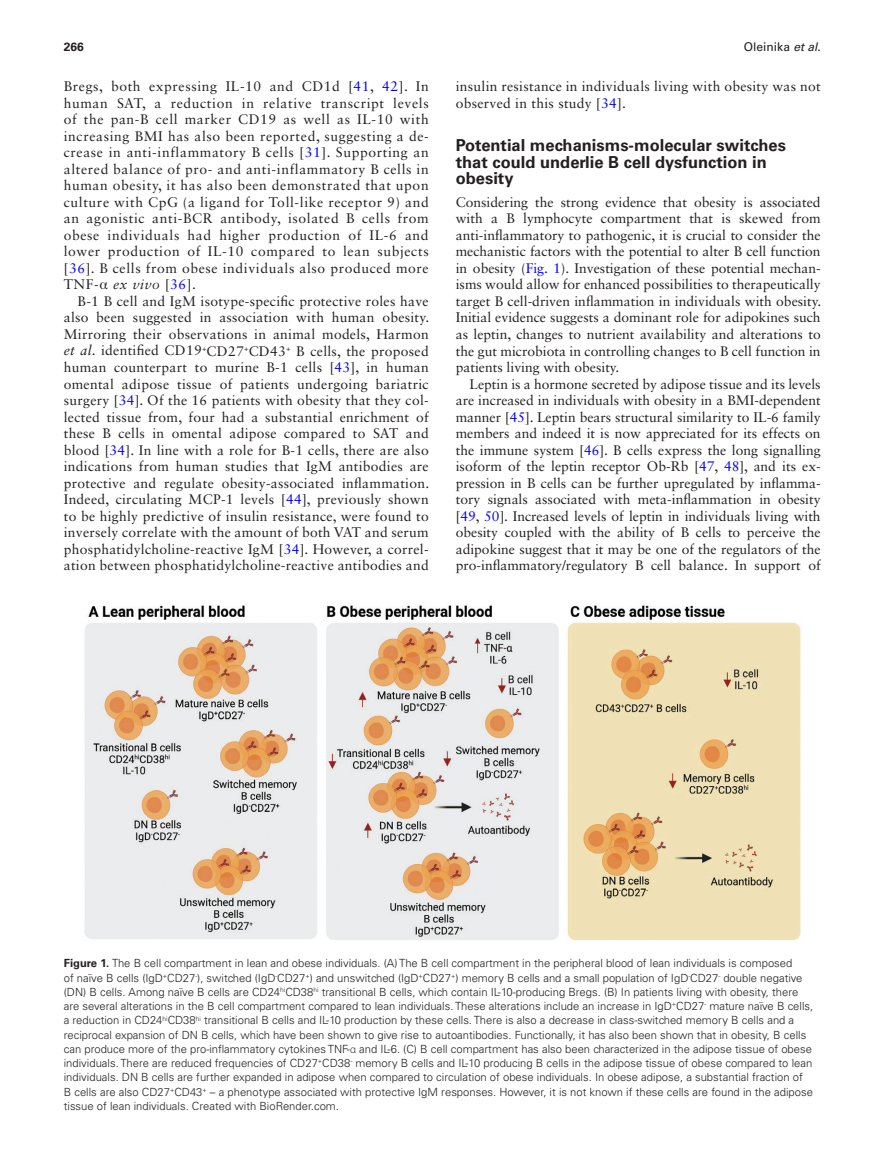
<style>
.page{position:relative;width:893px;height:1174px;background:#fff}
.page>*{position:absolute;margin:0;border:0;box-sizing:border-box;transform-origin:0 0}
.t1{font:700 16.5px/16.5px "Univers LT Std";color:#231f20}
.t2{font:13.8px/16.5px "Sabon LT Std";letter-spacing:.02em;color:#231f20;text-align:justify}
.t3{font:12px "Univers LT Std";color:#231f20}
.t4{font:700 12px "Univers LT Std";color:#231f20}
.t5{font:300 11.25px/14.2px "Univers LT Std";color:#231f20}
.s1{font-style:italic}
.s2{color:#00f}
.s3{font-family:"Gandhari Unicode"}
.s4{font-weight:700}
.s5{font-family:"Myriad Pro"}
</style>
<div class="page">
<img style="left:84px;top:605px;width:717px;height:335px">
<p class="t4" style="left:64px;top:40px;width:22px">266</p>
<p class="t3" style="left:744px;top:40px;width:78px">Oleinika <span class="s1">et al</span>.</p>
<p class="t2" style="left:64px;top:78px;width:366px">Bregs, both expressing IL-10 and CD1d [<span class="s2">41</span>, <span class="s2">42</span>]. In human SAT, a reduction in relative transcript levels of the pan-B cell marker CD19 as well as IL-10 with increasing BMI has also been reported, suggesting a de&shy;crease in anti-inflammatory B cells [<span class="s2">31</span>]. Supporting an altered balance of pro- and anti-inflammatory B cells in human obesity, it has also been demonstrated that upon culture with CpG (a ligand for Toll-like receptor 9) and an agonistic anti-BCR antibody, isolated B cells from obese individuals had higher production of IL-6 and lower production of IL-10 compared to lean subjects [<span class="s2">36</span>]. B cells from obese individuals also produced more TNF-<span class="s3">α</span> <span class="s1">ex vivo</span> [<span class="s2">36</span>].</p>
<p class="t2" style="left:64px;top:293px;width:367px;text-indent:14px">B-1 B cell and IgM isotype-specific protective roles have also been suggested in association with human obesity.<br>Mirroring their observations in animal models, Harmon <span class="s1">et al</span>. identified CD19<sup>+</sup>CD27<sup>+</sup>CD43<sup>+</sup> B cells, the proposed human counterpart to murine B-1 cells [<span class="s2">43</span>], in human omental adipose tissue of patients undergoing bariatric surgery [<span class="s2">34</span>]. Of the 16 patients with obesity that they col&shy;lected tissue from, four had a substantial enrichment of these B cells in omental adipose compared to SAT and blood [<span class="s2">34</span>]. In line with a role for B-1 cells, there are also indications from human studies that IgM antibodies are protective and regulate obesity-associated inflammation.<br>Indeed, circulating MCP-1 levels [<span class="s2">44</span>], previously shown to be highly predictive of insulin resistance, were found to inversely correlate with the amount of both VAT and serum phosphatidylcholine-reactive IgM [<span class="s2">34</span>]. However, a correl&shy;ation between phosphatidylcholine-reactive antibodies and</p>
<p class="t2" style="left:456px;top:78px;width:366px">insulin resistance in individuals living with obesity was not observed in this study [<span class="s2">34</span>].</p>
<p class="t1" style="left:456px;top:137px;width:332px">Potential mechanisms-molecular switches that could underlie B cell dysfunction in obesity</p>
<p class="t2" style="left:456px;top:194px;width:367px">Considering the strong evidence that obesity is associated with a B lymphocyte compartment that is skewed from anti-inflammatory to pathogenic, it is crucial to consider the mechanistic factors with the potential to alter B cell function in obesity (<span class="s2">Fig. 1</span>). Investigation of these potential mechan&shy;isms would allow for enhanced possibilities to therapeutically target B cell-driven inflammation in individuals with obesity.<br>Initial evidence suggests a dominant role for adipokines such as leptin, changes to nutrient availability and alterations to the gut microbiota in controlling changes to B cell function in patients living with obesity.</p>
<p class="t2" style="left:456px;top:375px;width:366px;text-indent:14px">Leptin is a hormone secreted by adipose tissue and its levels are increased in individuals with obesity in a BMI-dependent manner [<span class="s2">45</span>]. Leptin bears structural similarity to IL-6 family members and indeed it is now appreciated for its effects on the immune system [<span class="s2">46</span>]. B cells express the long signalling isoform of the leptin receptor Ob-Rb [<span class="s2">47</span>, <span class="s2">48</span>], and its ex&shy;pression in B cells can be further upregulated by inflamma&shy;tory signals associated with meta-inflammation in obesity [<span class="s2">49</span>, <span class="s2">50</span>]. Increased levels of leptin in individuals living with obesity coupled with the ability of B cells to perceive the adipokine suggest that it may be one of the regulators of the pro-inflammatory/regulatory B cell balance. In support of</p>
<p class="t5" style="left:64px;top:956px;width:751px"><span class="s4">Figure 1.</span> The B cell compartment in lean and obese individuals. (A) The B cell compartment in the peripheral blood of lean individuals is composed<br>of naïve B cells (IgD<sup>+</sup>CD27<sup>-</sup>), switched (IgD<sup>-</sup>CD27<sup>+</sup>) and unswitched (IgD<sup>+</sup>CD27<sup>+</sup>) memory B cells and a small population of IgD<sup>-</sup>CD27<sup>-</sup> double negative (DN) B cells. Among naïve B cells are CD24<sup>hi</sup>CD38<sup>hi</sup> transitional B cells, which contain IL-10-producing Bregs. (B) In patients living with obesity, there are several alterations in the B cell compartment compared to lean individuals. These alterations include an increase in IgD<sup>+</sup>CD27<sup>-</sup> mature naïve B cells, a reduction in CD24<sup>hi</sup>CD38<sup>hi</sup> transitional B cells and IL-10 production by these cells. There is also a decrease in class-switched memory B cells and a reciprocal expansion of DN B cells, which have been shown to give rise to autoantibodies. Functionally, it has also been shown that in obesity, B cells can produce more of the pro-inflammatory cytokines TNF-<span class="s5">α</span> and IL-6. (C) B cell compartment has also been characterized in the adipose tissue of obese individuals. There are reduced frequencies of CD27<sup>+</sup>CD38<sup>-</sup> memory B cells and IL-10 producing B cells in the adipose tissue of obese compared to lean individuals. DN B cells are further expanded in adipose when compared to circulation of obese individuals. In obese adipose, a substantial fraction of<br>B cells are also CD27<sup>+</sup>CD43<sup>+</sup> – a phenotype associated with protective IgM responses. However, it is not known if these cells are found in the adipose tissue of lean individuals. Created with BioRender.com.</p>
</div>
